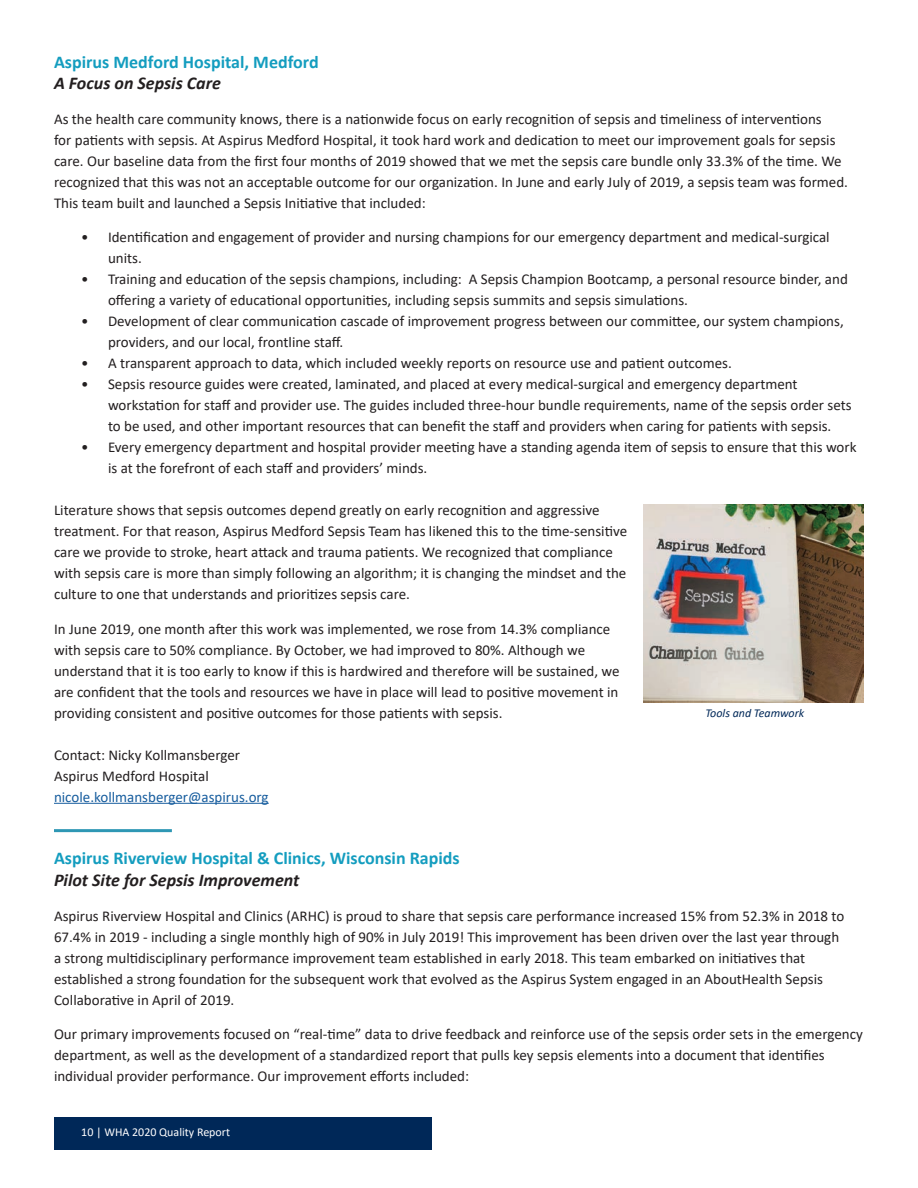
<style>
.page{position:relative;width:918px;height:1188px;background:#fff}
.page>*{position:absolute;margin:0;border:0;box-sizing:border-box;transform-origin:0 0}
.Hospital_Names{font:700 18px "Calibri";color:#149dbf}
.t1{font:italic 700 18px "Calibri";color:#231f20}
.Body_Copy{font:15px/21px "Calibri";color:#231f20}
.Body_Copy-2{font:15px "Calibri";color:#175d9e}
.t2{font:12px "Calibri";color:#fff}
.CB_photo_caption{font:italic 12px "Calibri";color:#002858}
</style>
<div class="page">
<div style="left:54px;top:1118px;width:378px;height:32px;background:#002858"></div>
<hr style="left:54px;top:803px;width:215px;height:1px;background:#175d9e">
<hr style="left:54px;top:829px;width:118px;height:3px;background:#2e97b4">
<img style="left:644px;top:505px;width:220px;height:198px">
<p class="Hospital_Names" style="left:54px;top:49px;width:266px">Aspirus Medford Hospital, Medford</p>
<p class="t1" style="left:54px;top:70px;width:168px">A Focus on Sepsis Care</p>
<p class="Body_Copy" style="left:54px;top:108px;width:796px">As the health care community knows, there is a nationwide focus on early recognition of sepsis and timeliness of interventions<br>for patients with sepsis. At Aspirus Medford Hospital, it took hard work and dedication to meet our improvement goals for sepsis care. Our baseline data from the first four months of 2019 showed that we met the sepsis care bundle only 33.3% of the time. We recognized that this was not an acceptable outcome for our organization. In June and early July of 2019, a sepsis team was formed.<br>This team built and launched a Sepsis Initiative that included:</p>
<p class="Body_Copy" style="left:108px;top:226px;width:723px;text-indent:-27px">• Identification and engagement of provider and nursing champions for our emergency department and medical-surgical units.</p>
<p class="Body_Copy" style="left:108px;top:268px;width:741px;text-indent:-27px">• Training and education of the sepsis champions, including: A Sepsis Champion Bootcamp, a personal resource binder, and offering a variety of educational opportunities, including sepsis summits and sepsis simulations.</p>
<p class="Body_Copy" style="left:108px;top:310px;width:737px;text-indent:-27px">• Development of clear communication cascade of improvement progress between our committee, our system champions, providers, and our local, frontline staff.</p>
<p class="Body_Copy" style="left:81px;top:352px;width:652px">• A transparent approach to data, which included weekly reports on resource use and patient outcomes.</p>
<p class="Body_Copy" style="left:108px;top:373px;width:745px;text-indent:-27px">• Sepsis resource guides were created, laminated, and placed at every medical-surgical and emergency department workstation for staff and provider use. The guides included three-hour bundle requirements, name of the sepsis order sets to be used, and other important resources that can benefit the staff and providers when caring for patients with sepsis.</p>
<p class="Body_Copy" style="left:108px;top:436px;width:750px;text-indent:-27px">• Every emergency department and hospital provider meeting have a standing agenda item of sepsis to ensure that this work is at the forefront of each staff and providers’ minds.</p>
<p class="Body_Copy" style="left:54px;top:499px;width:575px">Literature shows that sepsis outcomes depend greatly on early recognition and aggressive treatment. For that reason, Aspirus Medford Sepsis Team has likened this to the time-sensitive care we provide to stroke, heart attack and trauma patients. We recognized that compliance with sepsis care is more than simply following an algorithm; it is changing the mindset and the culture to one that understands and prioritizes sepsis care.</p>
<p class="Body_Copy" style="left:54px;top:618px;width:567px">In June 2019, one month after this work was implemented, we rose from 14.3% compliance with sepsis care to 50% compliance. By October, we had improved to 80%. Although we understand that it is too early to know if this is hardwired and therefore will be sustained, we are confident that the tools and resources we have in place will lead to positive movement in providing consistent and positive outcomes for those patients with sepsis.</p>
<p class="Body_Copy" style="left:54px;top:744px;width:188px">Contact: Nicky Kollmansberger</p>
<p class="Body_Copy" style="left:54px;top:765px;width:156px">Aspirus Medford Hospital</p>
<p class="Body_Copy-2" style="left:54px;top:786px;width:216px">nicole.kollmansberger@aspirus.org</p>
<p class="CB_photo_caption" style="left:705px;top:705px;width:100px">Tools and Teamwork</p>
<p class="Hospital_Names" style="left:54px;top:846px;width:407px">Aspirus Riverview Hospital &amp; Clinics, Wisconsin Rapids</p>
<p class="t1" style="left:54px;top:867px;width:247px">Pilot Site for Sepsis Improvement</p>
<p class="Body_Copy" style="left:54px;top:905px;width:792px">Aspirus Riverview Hospital and Clinics (ARHC) is proud to share that sepsis care performance increased 15% from 52.3% in 2018 to 67.4% in 2019 - including a single monthly high of 90% in July 2019! This improvement has been driven over the last year through a strong multidisciplinary performance improvement team established in early 2018. This team embarked on initiatives that established a strong foundation for the subsequent work that evolved as the Aspirus System engaged in an AboutHealth Sepsis Collaborative in April of 2019.</p>
<p class="Body_Copy" style="left:54px;top:1023px;width:810px">Our primary improvements focused on “real-time” data to drive feedback and reinforce use of the sepsis order sets in the emergency department, as well as the development of a standardized report that pulls key sepsis elements into a document that identifies individual provider performance. Our improvement efforts included:</p>
<p class="t2" style="left:81px;top:1124px;width:150px">10 | WHA 2020 Quality Report</p>
</div>
